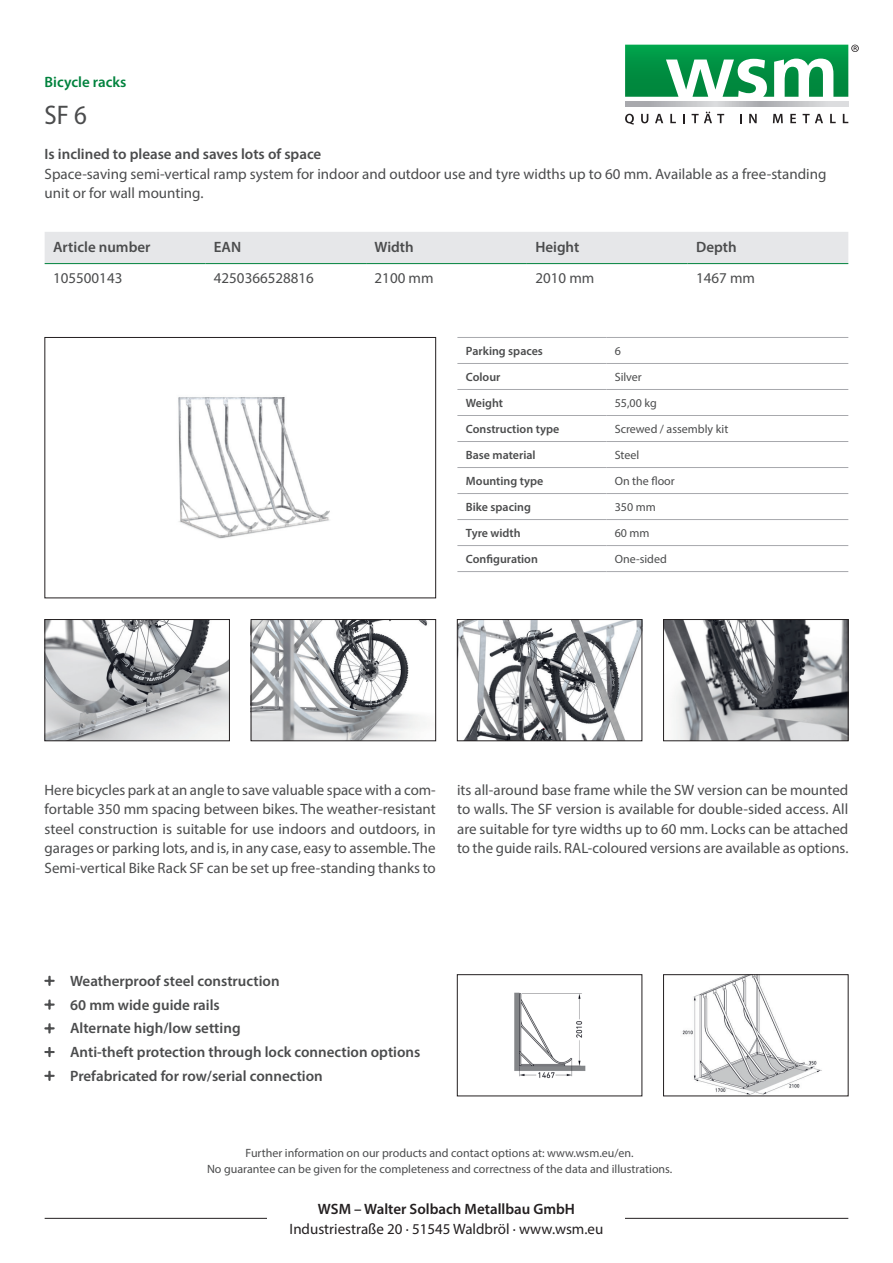
<style>
.page{position:relative;width:893px;height:1263px;background:#fff}
.page>*{position:absolute;margin:0;border:0;box-sizing:border-box;transform-origin:0 0}
.t1{font:semi-condensed 27px "Myriad Pro";color:#4b4c4d}
.t2{font:15px/19.5px "Myriad Pro";color:#4b4c4d;text-align:justify}
.t3{font:600 15px/23.7px "Myriad Pro";color:#4b4c4d}
.t4{font:15px "Myriad Pro";color:#231f20}
.t5{font:600 15px "Myriad Pro";color:#231f20}
.t6{font:600 15px "Myriad Pro";color:#00823d}
.t7{font:12px/16.5px "Myriad Pro";color:#4b4c4d;text-align:center}
.t8{font:600 12px "Myriad Pro";color:#4b4c4d}
</style>
<div class="page">
<img style="left:178px;top:397px;width:152px;height:142px">
<div style="left:45px;top:337px;width:391px;height:261px;border:1px solid #231f20"></div>
<img style="left:47px;top:621px;width:181px;height:118px">
<div style="left:45px;top:619px;width:185px;height:122px;border:1px solid #231f20"></div>
<img style="left:253px;top:621px;width:175px;height:118px">
<div style="left:251px;top:619px;width:185px;height:122px;border:1px solid #231f20"></div>
<img style="left:665px;top:621px;width:181px;height:118px">
<div style="left:663px;top:619px;width:185px;height:122px;border:1px solid #231f20"></div>
<img style="left:459px;top:621px;width:181px;height:118px">
<div style="left:457px;top:619px;width:185px;height:122px;border:1px solid #231f20"></div>
<div style="left:45px;top:232px;width:803px;height:31px;background:#e6e7e9"></div>
<hr style="left:45px;top:263px;width:160px;height:1px;background:#00823d">
<hr style="left:205px;top:263px;width:161px;height:1px;background:#00823d">
<hr style="left:366px;top:263px;width:161px;height:1px;background:#00823d">
<hr style="left:527px;top:263px;width:161px;height:1px;background:#00823d">
<hr style="left:688px;top:263px;width:160px;height:1px;background:#00823d">
<img style="left:682px;top:976px;width:140px;height:118px">
<div style="left:663px;top:974px;width:185px;height:122px;border:1px solid #231f20"></div>
<img style="left:514px;top:992px;width:72px;height:87px">
<div style="left:457px;top:974px;width:185px;height:122px;border:1px solid #231f20"></div>
<hr style="left:457px;top:337px;width:149px;height:1px;background:#a8a9ad">
<hr style="left:606px;top:337px;width:242px;height:1px;background:#a8a9ad">
<hr style="left:457px;top:363px;width:149px;height:1px;background:#a8a9ad">
<hr style="left:606px;top:363px;width:242px;height:1px;background:#a8a9ad">
<hr style="left:457px;top:389px;width:149px;height:1px;background:#a8a9ad">
<hr style="left:606px;top:389px;width:242px;height:1px;background:#a8a9ad">
<hr style="left:457px;top:415px;width:149px;height:1px;background:#a8a9ad">
<hr style="left:606px;top:415px;width:242px;height:1px;background:#a8a9ad">
<hr style="left:457px;top:441px;width:149px;height:1px;background:#a8a9ad">
<hr style="left:606px;top:441px;width:242px;height:1px;background:#a8a9ad">
<hr style="left:457px;top:467px;width:149px;height:1px;background:#a8a9ad">
<hr style="left:606px;top:467px;width:242px;height:1px;background:#a8a9ad">
<hr style="left:457px;top:493px;width:149px;height:1px;background:#a8a9ad">
<hr style="left:606px;top:493px;width:242px;height:1px;background:#a8a9ad">
<hr style="left:457px;top:519px;width:149px;height:1px;background:#a8a9ad">
<hr style="left:606px;top:519px;width:242px;height:1px;background:#a8a9ad">
<hr style="left:457px;top:545px;width:149px;height:1px;background:#a8a9ad">
<hr style="left:606px;top:545px;width:242px;height:1px;background:#a8a9ad">
<hr style="left:457px;top:571px;width:149px;height:1px;background:#a8a9ad">
<hr style="left:606px;top:571px;width:242px;height:1px;background:#a8a9ad">
<hr style="left:45px;top:1218px;width:803px;height:1px;background:#231f20">
<svg style="left:625px;top:114px;width:9px;height:11px"></svg>
<svg style="left:641px;top:114px;width:7px;height:9px"></svg>
<svg style="left:655px;top:114px;width:8px;height:9px"></svg>
<svg style="left:670px;top:114px;width:6px;height:9px"></svg>
<svg style="left:683px;top:114px;width:2px;height:9px"></svg>
<svg style="left:692px;top:112px;width:32px;height:11px"></svg>
<svg style="left:749px;top:114px;width:8px;height:9px"></svg>
<svg style="left:773px;top:114px;width:10px;height:9px"></svg>
<svg style="left:790px;top:114px;width:6px;height:9px"></svg>
<svg style="left:803px;top:114px;width:20px;height:9px"></svg>
<svg style="left:830px;top:114px;width:6px;height:9px"></svg>
<svg style="left:843px;top:114px;width:5px;height:9px"></svg>
<hr style="left:625px;top:106px;width:223px;height:1px;background:#636366">
<svg style="left:625px;top:102px;width:223px;height:4px"></svg>
<svg style="left:625px;top:45px;width:234px;height:52px"></svg>
<div style="left:268px;top:1203px;width:357px;height:30px;background:#fff"></div>
<p class="t6" style="left:45px;top:72px;width:83px">Bicycle racks</p>
<h1 class="t1" style="left:45px;top:99px;width:44px">SF 6</h1>
<p class="t3" style="left:45px;top:142px;width:278px">Is inclined to please and saves lots of space</p>
<p class="t2" style="left:45px;top:164px;width:783px">Space-saving semi-vertical ramp system for indoor and outdoor use and tyre widths up to 60 mm. Available as a free-standing unit or for wall mounting.</p>
<p class="t3" style="left:53px;top:234px;width:99px">Article number</p>
<p class="t3" style="left:214px;top:234px;width:29px">EAN</p>
<p class="t3" style="left:375px;top:234px;width:41px">Width</p>
<p class="t3" style="left:535px;top:234px;width:46px">Height</p>
<p class="t3" style="left:696px;top:234px;width:42px">Depth</p>
<p class="t2" style="left:53px;top:268px;width:71px">105500143</p>
<p class="t2" style="left:214px;top:268px;width:102px">4250366528816</p>
<p class="t2" style="left:375px;top:268px;width:60px">2100 mm</p>
<p class="t2" style="left:535px;top:268px;width:60px">2010 mm</p>
<p class="t2" style="left:696px;top:268px;width:60px">1467 mm</p>
<p class="t8" style="left:466px;top:343px;width:78px">Parking spaces</p>
<p class="t7" style="left:615px;top:342px;width:8px">6</p>
<p class="t8" style="left:466px;top:369px;width:36px">Colour</p>
<p class="t7" style="left:615px;top:368px;width:29px">Silver</p>
<p class="t8" style="left:466px;top:395px;width:39px">Weight</p>
<p class="t7" style="left:615px;top:394px;width:43px">55,00 kg</p>
<p class="t8" style="left:466px;top:421px;width:95px">Construction type</p>
<p class="t7" style="left:615px;top:420px;width:115px">Screwed / assembly kit</p>
<p class="t8" style="left:466px;top:447px;width:71px">Base material</p>
<p class="t7" style="left:615px;top:446px;width:26px">Steel</p>
<p class="t8" style="left:466px;top:473px;width:79px">Mounting type</p>
<p class="t7" style="left:615px;top:472px;width:62px">On the floor</p>
<p class="t8" style="left:466px;top:499px;width:67px">Bike spacing</p>
<p class="t7" style="left:615px;top:498px;width:43px">350 mm</p>
<p class="t8" style="left:466px;top:525px;width:56px">Tyre width</p>
<p class="t7" style="left:615px;top:524px;width:36px">60 mm</p>
<p class="t8" style="left:466px;top:551px;width:74px">Configuration</p>
<p class="t7" style="left:615px;top:550px;width:54px">One-sided</p>
<p class="t2" style="left:45px;top:780px;width:393px">Here bicycles park at an angle to save valuable space with a com&shy;fortable 350 mm spacing between bikes. The weather-resistant steel construction is suitable for use indoors and outdoors, in garages or parking lots, and is, in any case, easy to assemble. The Semi-vertical Bike Rack SF can be set up free-standing thanks to</p>
<p class="t2" style="left:457px;top:780px;width:393px">its all-around base frame while the SW version can be mounted to walls. The SF version is available for double-sided access. All are suitable for tyre widths up to 60 mm. Locks can be attached to the guide rails. RAL-coloured versions are available as options.</p>
<p class="t3" style="left:70px;top:968px;width:352px">Weatherproof steel construction<br>60 mm wide guide rails<br>Alternate high/low setting<br>Anti-theft protection through lock connection options Prefabricated for row/serial connection</p>
<p class="t7" style="left:207px;top:1144px;width:467px">Further information on our products and contact options at: www.wsm.eu/en.<br>No guarantee can be given for the completeness and correctness of the data and illustrations.</p>
<p class="t5" style="left:318px;top:1199px;width:259px">WSM – Walter Solbach Metallbau GmbH</p>
<p class="t4" style="left:290px;top:1219px;width:315px">Industriestraße 20 · 51545 Waldbröl · www.wsm.eu</p>
</div>
